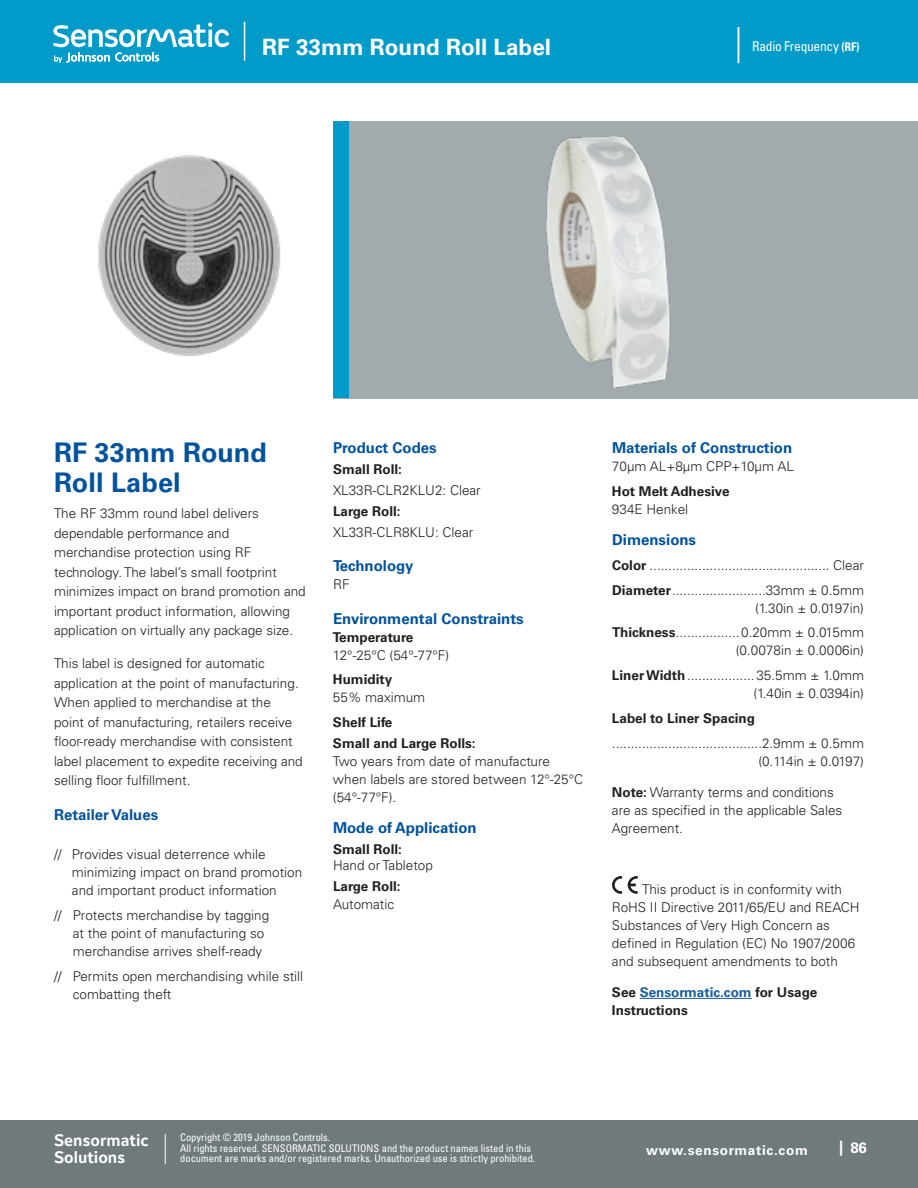
<style>
.page{position:relative;width:918px;height:1188px;background:#fff}
.page>*{position:absolute;margin:0;border:0;box-sizing:border-box;transform-origin:0 0}
.t1{font:100 ultra-condensed 49.5px "Univers LT Std";color:#fff}
.t2{font:700 27px/30px "Univers LT Std";color:#01539e}
.t3{font:700 22.5px "Univers LT Std";color:#fff}
.t4{font:700 16.5px/16.5px "Maurea Jci Tf ML";color:#fff}
.t5{font:700 15px "Univers LT Std";color:#01539e}
.t6{font:700 15px "Univers LT Std";color:#fff}
.t7{font:300 13.5px/18px "Univers LT Std";color:#231f20}
.t8{font:700 13.5px/18px "Univers LT Std";color:#231f20}
.t9{font:700 13.5px "Univers LT Std";letter-spacing:.055em;color:#fff}
.t10{font:condensed 13.5px "Univers LT Std";letter-spacing:-.02em;color:#fff}
.t11{font:condensed 10.5px/10.5px "Univers LT Std";color:#fff}
.s1{font-weight:700;font-size:12px}
.s2{font-weight:700}
.s3{color:#175d9e}
</style>
<div class="page">
<div style="left:0;top:1120px;width:918px;height:68px;background:#70797c"></div>
<hr style="left:165px;top:1134px;width:1px;height:30px;background:#fff">
<div style="left:0;top:0;width:918px;height:83px;background:#009bc8"></div>
<hr style="left:244px;top:22px;width:1px;height:39px;background:#fff">
<svg style="left:53px;top:23px;width:176px;height:40px"></svg>
<div style="left:333px;top:121px;width:585px;height:277px;background:#a2aaae"></div>
<div style="left:333px;top:121px;width:16px;height:277px;background:#009bc8"></div>
<hr style="left:640px;top:998px;width:112px;height:1px;background:#175d9e">
<svg style="left:612px;top:876px;width:10px;height:18px"></svg>
<svg style="left:628px;top:876px;width:10px;height:18px"></svg>
<img style="left:98px;top:155px;width:183px;height:201px">
<img style="left:503px;top:136px;width:203px;height:263px">
<h3 class="t3" style="left:262px;top:34px;width:290px">RF 33mm Round Roll Label</h3>
<h1 class="t1" style="left:733px;top:20px;width:12px">|</h1>
<p class="t10" style="left:752px;top:38px;width:109px">Radio Frequency <span class="s1">(RF)</span></p>
<h2 class="t2" style="left:54px;top:438px;width:215px">RF 33mm Round<br>Roll Label</h2>
<p class="t7" style="left:54px;top:504px;width:253px;line-height:19.5px">The RF 33mm round label delivers dependable performance and merchandise protection using RF technology. The label’s small footprint minimizes impact on brand promotion and important product information, allowing application on virtually any package size.</p>
<p class="t7" style="left:54px;top:654px;width:250px;line-height:19.5px">This label is designed for automatic application at the point of manufacturing.<br>When applied to merchandise at the point of manufacturing, retailers receive floor-ready merchandise with consistent label placement to expedite receiving and selling floor fulfillment.</p>
<p class="t5" style="left:54px;top:806px;width:106px">Retailer Values</p>
<p class="t7" style="left:72px;top:845px;width:232px;text-indent:-18px">// Provides visual deterrence while minimizing impact on brand promotion and important product information</p>
<p class="t7" style="left:73px;top:906px;width:198px;text-indent:-19px">// Protects merchandise by tagging at the point of manufacturing so merchandise arrives shelf-ready</p>
<p class="t7" style="left:73px;top:967px;width:232px;text-indent:-19px">// Permits open merchandising while still combatting theft</p>
<p class="t5" style="left:333px;top:439px;width:105px">Product Codes</p>
<p class="t8" style="left:333px;top:461px;width:71px">Small Roll:</p>
<p class="t7" style="left:333px;top:481px;width:149px">XL33R-CLR2KLU2: Clear</p>
<p class="t8" style="left:333px;top:503px;width:69px">Large Roll:</p>
<p class="t7" style="left:333px;top:523px;width:142px">XL33R-CLR8KLU: Clear</p>
<p class="t5" style="left:333px;top:557px;width:82px">Technology</p>
<p class="t7" style="left:333px;top:576px;width:18px">RF</p>
<p class="t5" style="left:333px;top:610px;width:192px">Environmental Constraints</p>
<p class="t8" style="left:333px;top:628px;width:82px">Temperature</p>
<p class="t7" style="left:333px;top:646px;width:118px">12°-25°C (54°-77°F)</p>
<p class="t8" style="left:333px;top:670px;width:61px">Humidity</p>
<p class="t7" style="left:333px;top:688px;width:94px">55% maximum</p>
<p class="t8" style="left:333px;top:711px;width:144px;line-height:21px">Shelf Life<br>Small and Large Rolls:</p>
<p class="t7" style="left:333px;top:752px;width:252px">Two years from date of manufacture when labels are stored between 12°-25°C (54°-77°F).</p>
<p class="t5" style="left:333px;top:819px;width:145px">Mode of Application</p>
<p class="t8" style="left:333px;top:840px;width:71px">Small Roll:</p>
<p class="t7" style="left:333px;top:857px;width:101px">Hand or Tabletop</p>
<p class="t8" style="left:333px;top:878px;width:69px">Large Roll:</p>
<p class="t7" style="left:333px;top:896px;width:63px">Automatic</p>
<p class="t5" style="left:612px;top:439px;width:182px">Materials of Construction</p>
<p class="t7" style="left:612px;top:457px;width:183px">70µm AL+8µm CPP+10µm AL</p>
<p class="t8" style="left:612px;top:482px;width:119px">Hot Melt Adhesive</p>
<p class="t7" style="left:612px;top:500px;width:78px">934E Henkel</p>
<p class="t5" style="left:612px;top:531px;width:86px">Dimensions</p>
<p class="t7" style="left:612px;top:553px;width:254px;line-height:24.8px"><span class="s2">Color</span> ................................................ Clear<br><span class="s2">Diameter</span>.........................33mm ± 0.5mm</p>
<p class="t7" style="left:612px;top:595px;width:254px;line-height:24.8px;text-align:right">(1.30in ± 0.0197in)<br><span class="s2">Thickness</span>.................0.20mm ± 0.015mm</p>
<p class="t7" style="left:612px;top:638px;width:254px;line-height:24.8px;text-align:right">(0.0078in ± 0.0006in)<br><span class="s2">Liner Width</span>..................35.5mm ± 1.0mm</p>
<p class="t7" style="left:753px;top:684px;width:112px">(1.40in ± 0.0394in)</p>
<p class="t8" style="left:612px;top:709px;width:145px">Label to Liner Spacing</p>
<p class="t7" style="left:612px;top:734px;width:254px;text-align:right">........................................2.9mm ± 0.5mm (0.114in ± 0.0197)</p>
<p class="t7" style="left:612px;top:783px;width:232px"><span class="s2">Note:</span> Warranty terms and conditions are as specified in the applicable Sales<br>Agreement.</p>
<p class="t7" style="left:612px;top:880px;width:249px;text-indent:30px">This product is in conformity with RoHS II Directive 2011/65/EU and REACH Substances of Very High Concern as defined in Regulation (EC) No 1907/2006 and subsequent amendments to both</p>
<p class="t8" style="left:612px;top:983px;width:207px">See <span class="s3">Sensormatic.com</span> for Usage<br>Instructions</p>
<p class="t4" style="left:54px;top:1132px;width:96px">Sensormatic<br>Solutions</p>
<p class="t11" style="left:180px;top:1132px;width:357px">Copyright © 2019 Johnson Controls.<br>All rights reserved. SENSORMATIC SOLUTIONS and the product names listed in this document are marks and/or registered marks. Unauthorized use is strictly prohibited.</p>
<p class="t9" style="left:646px;top:1142px;width:163px">www.sensormatic.com</p>
<p class="t6" style="left:839px;top:1139px;width:29px">| 86</p>
</div>
